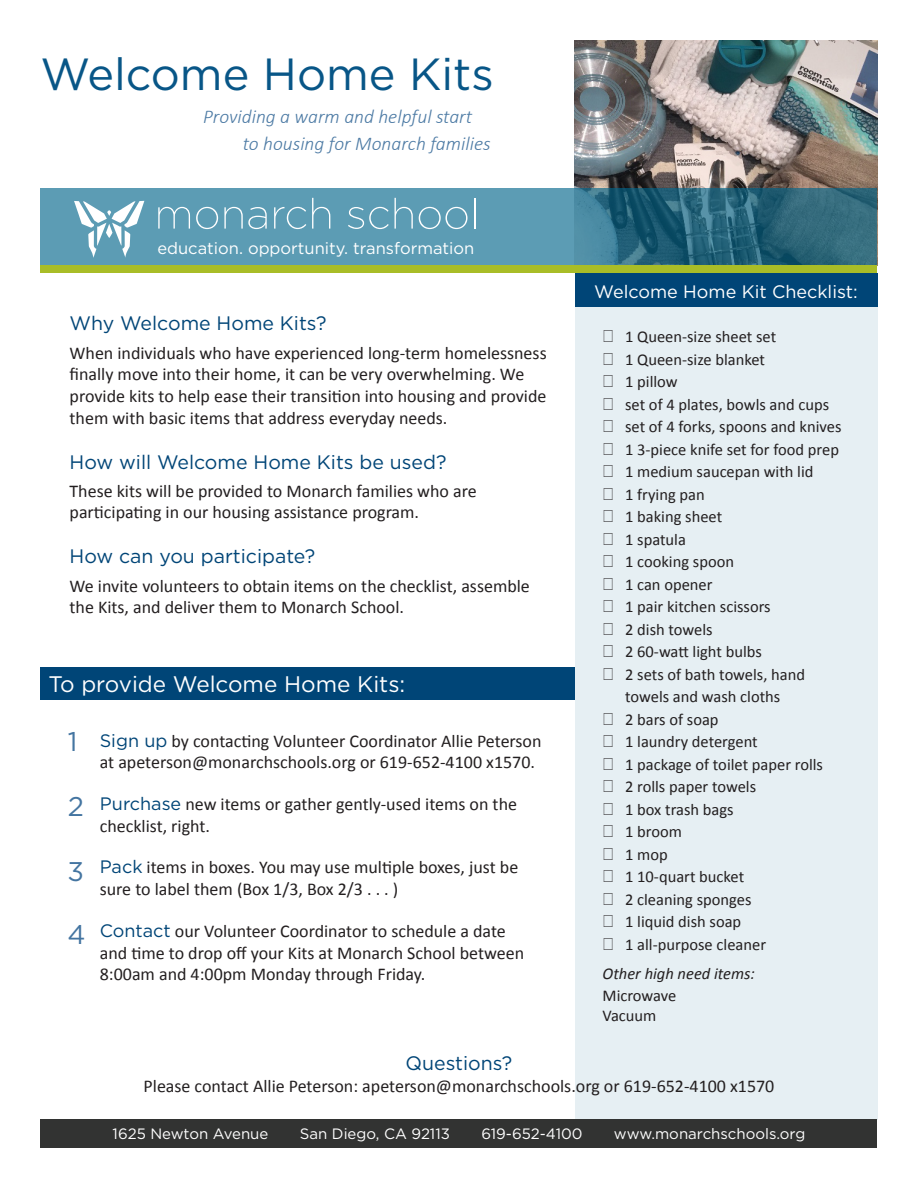
<style>
.page{position:relative;width:918px;height:1188px;background:#fff}
.page>*{position:absolute;margin:0;border:0;box-sizing:border-box;transform-origin:0 0}
.t1{font:45px "Gotham HTF";color:#085687}
.t2{font:27px "Gotham HTF";color:#4475a1}
.t3{font:22.5px "Gotham HTF";color:#fff}
.t4{font:19.5px "Gotham HTF";color:#004577}
.t5{font:italic 300 19.5px/27px "Calibri";color:#4c7aa4}
.t6{font:18px/21.6px "Calibri";color:#231f20}
.t7{font:18px "Gotham HTF";color:#fff}
.t8{font:16.5px/22.5px "Calibri";color:#231f20}
.t9{font:16.5px "Gotham HTF";color:#fff}
.t10{font:italic 16.5px "Calibri";color:#231f20}
.t11{font:15px "Gotham HTF";color:#fff}
.s1{font-family:"Gotham HTF";color:#004577}
</style>
<div class="page">
<img style="left:575px;top:40px;width:303px;height:226px">
<div style="left:575px;top:273px;width:303px;height:846px;background:#e6eff3"></div>
<div style="left:40px;top:1119px;width:838px;height:29px;background:#323332"></div>
<svg style="left:40px;top:188px;width:837px;height:78px;background:#48869a"></svg>
<svg style="left:74px;top:201px;width:70px;height:57px"></svg>
<svg style="left:158px;top:207px;width:32px;height:22px"></svg>
<svg style="left:196px;top:207px;width:22px;height:22px"></svg>
<svg style="left:224px;top:207px;width:43px;height:22px"></svg>
<svg style="left:274px;top:207px;width:32px;height:22px"></svg>
<svg style="left:312px;top:198px;width:18px;height:31px"></svg>
<svg style="left:348px;top:207px;width:41px;height:22px"></svg>
<svg style="left:395px;top:198px;width:18px;height:31px"></svg>
<svg style="left:419px;top:207px;width:48px;height:22px"></svg>
<hr style="left:474px;top:198px;width:1px;height:31px;background:#fff">
<div style="left:40px;top:667px;width:535px;height:33px;background:#004577"></div>
<div style="left:575px;top:273px;width:303px;height:34px;background:#004577"></div>
<div style="left:40px;top:266px;width:838px;height:7px;background:#a9bd27"></div>
<p class="t1" style="left:40px;top:49px;width:455px">Welcome Home Kits</p>
<p class="t5" style="left:243px;top:102px;width:250px;text-indent:-40px">Providing a warm and helpful start to housing for Monarch families</p>
<p class="t9" style="left:157px;top:239px;width:318px">education. opportunity. transformation</p>
<p class="t4" style="left:70px;top:313px;width:258px">Why Welcome Home Kits?</p>
<p class="t6" style="left:70px;top:342px;width:479px">When individuals who have experienced long-term homelessness finally move into their home, it can be very overwhelming. We provide kits to help ease their transition into housing and provide them with basic items that address everyday needs.</p>
<p class="t4" style="left:70px;top:451px;width:378px">How will Welcome Home Kits be used?</p>
<p class="t6" style="left:70px;top:480px;width:409px">These kits will be provided to Monarch families who are participating in our housing assistance program.</p>
<p class="t4" style="left:70px;top:546px;width:247px">How can you participate?</p>
<p class="t6" style="left:70px;top:575px;width:462px">We invite volunteers to obtain items on the checklist, assemble the Kits, and deliver them to Monarch School.</p>
<p class="t3" style="left:48px;top:672px;width:358px">To provide Welcome Home Kits:</p>
<p class="t2" style="left:68px;top:727px;width:11px">1</p>
<p class="t2" style="left:68px;top:791px;width:18px">2</p>
<p class="t2" style="left:67px;top:856px;width:18px">3</p>
<p class="t2" style="left:67px;top:919px;width:20px">4</p>
<p class="t6" style="left:100px;top:730px;width:443px"><span class="s1">Sign up</span> by contacting Volunteer Coordinator Allie Peterson at apeterson@monarchschools.org or 619-652-4100 x1570.</p>
<p class="t6" style="left:100px;top:793px;width:419px"><span class="s1">Purchase</span> new items or gather gently-used items on the checklist, right.</p>
<p class="t6" style="left:100px;top:857px;width:420px"><span class="s1">Pack</span> items in boxes. You may use multiple boxes, just be sure to label them (Box 1/3, Box 2/3 . . . )</p>
<p class="t6" style="left:100px;top:920px;width:426px"><span class="s1">Contact</span> our Volunteer Coordinator to schedule a date and time to drop off your Kits at Monarch School between<br>8:00am and 4:00pm Monday through Friday.</p>
<p class="t7" style="left:594px;top:281px;width:265px">Welcome Home Kit Checklist:</p>
<p class="t8" style="left:625px;top:325px;width:153px">1 Queen-size sheet set</p>
<p class="t8" style="left:625px;top:348px;width:141px">1 Queen-size blanket</p>
<p class="t8" style="left:625px;top:370px;width:54px">1 pillow</p>
<p class="t8" style="left:625px;top:393px;width:206px">set of 4 plates, bowls and cups</p>
<p class="t8" style="left:625px;top:415px;width:218px">set of 4 forks, spoons and knives</p>
<p class="t8" style="left:625px;top:438px;width:215px">1 3-piece knife set for food prep</p>
<p class="t8" style="left:625px;top:460px;width:190px">1 medium saucepan with lid</p>
<p class="t8" style="left:625px;top:483px;width:81px">1 frying pan</p>
<p class="t8" style="left:625px;top:505px;width:99px">1 baking sheet</p>
<p class="t8" style="left:625px;top:528px;width:62px">1 spatula</p>
<p class="t8" style="left:625px;top:550px;width:110px">1 cooking spoon</p>
<p class="t8" style="left:625px;top:573px;width:89px">1 can opener</p>
<p class="t8" style="left:625px;top:595px;width:147px">1 pair kitchen scissors</p>
<p class="t8" style="left:625px;top:618px;width:89px">2 dish towels</p>
<p class="t8" style="left:625px;top:640px;width:138px">2 60-watt light bulbs</p>
<p class="t8" style="left:625px;top:663px;width:182px">2 sets of bath towels, hand towels and wash cloths</p>
<p class="t8" style="left:625px;top:708px;width:95px">2 bars of soap</p>
<p class="t8" style="left:625px;top:730px;width:134px">1 laundry detergent</p>
<p class="t8" style="left:625px;top:753px;width:199px">1 package of toilet paper rolls</p>
<p class="t8" style="left:625px;top:775px;width:133px">2 rolls paper towels</p>
<p class="t8" style="left:625px;top:798px;width:110px">1 box trash bags</p>
<p class="t8" style="left:625px;top:820px;width:58px">1 broom</p>
<p class="t8" style="left:625px;top:843px;width:44px">1 mop</p>
<p class="t8" style="left:625px;top:865px;width:121px">1 10-quart bucket</p>
<p class="t8" style="left:625px;top:888px;width:128px">2 cleaning sponges</p>
<p class="t8" style="left:625px;top:910px;width:118px">1 liquid dish soap</p>
<p class="t8" style="left:625px;top:933px;width:142px">1 all-purpose cleaner</p>
<p class="t10" style="left:603px;top:962px;width:154px">Other high need items:</p>
<p class="t8" style="left:603px;top:985px;width:75px">Microwave</p>
<p class="t8" style="left:603px;top:1005px;width:55px">Vacuum</p>
<p class="t4" style="left:406px;top:1053px;width:108px">Questions?</p>
<p class="t6" style="left:144px;top:1075px;width:632px">Please contact Allie Peterson: apeterson@monarchschools.org or 619-652-4100 x1570</p>
<p class="t11" style="left:113px;top:1125px;width:157px">1625 Newton Avenue</p>
<p class="t11" style="left:300px;top:1125px;width:151px">San Diego, CA 92113</p>
<p class="t11" style="left:481px;top:1125px;width:103px">619-652-4100</p>
<p class="t11" style="left:614px;top:1125px;width:193px">www.monarchschools.org</p>
</div>
